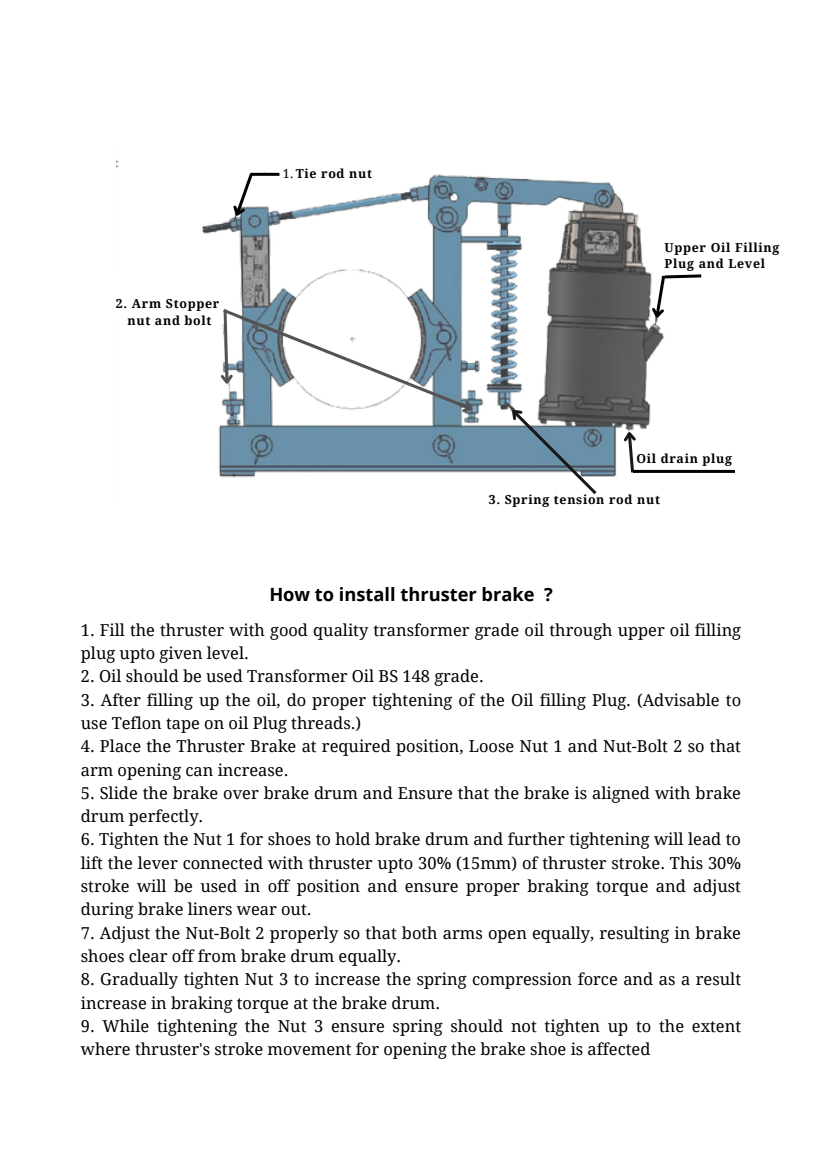
<style>
.page{position:relative;width:822px;height:1176px;background:#fff}
.page>*{position:absolute;margin:0;border:0;box-sizing:border-box;transform-origin:0 0}
.t1{font:700 18.2px "Open Sans";color:#000}
.t2{font:16.4px/23.2px "Droid Serif";color:#000}
.t3{font:700 12.4px/16.4px "Droid Serif";letter-spacing:.055em;color:#000;text-align:center}
.s1{font-weight:400}
</style>
<div class="page">
<img style="left:117px;top:160px;width:548px;height:318px">
<div style="left:265px;top:160px;width:95px;height:29px;background:#fff"></div>
<svg style="left:227px;top:170px;width:28px;height:52px"></svg>
<hr style="left:250px;top:173px;width:29px;height:3px;background:#000">
<div style="left:0;top:271px;width:236px;height:52px;background:#fff"></div>
<svg style="left:218px;top:306px;width:261px;height:113px"></svg>
<div style="left:662px;top:219px;width:79px;height:57px;background:#fff"></div>
<svg style="left:648px;top:272px;width:54px;height:50px"></svg>
<div style="left:630px;top:432px;width:105px;height:102px;background:#fff"></div>
<svg style="left:620px;top:428px;width:19px;height:48px"></svg>
<hr style="left:633px;top:470px;width:103px;height:3px;background:#000">
<div style="left:348px;top:477px;width:280px;height:37px;background:#fff"></div>
<svg style="left:504px;top:402px;width:96px;height:93px"></svg>
<h5 class="t3" style="left:116px;top:296px;width:105px">2. Arm Stopper nut and bolt</h5>
<h5 class="t3" style="left:283px;top:166px;width:91px"><span class="s1">1.</span>Tie rod nut</h5>
<h3 class="t3" style="left:665px;top:239px;width:116px;text-align:left">Upper Oil Filling<br>Plug and Level</h3>
<h4 class="t3" style="left:636px;top:451px;width:97px">Oil drain plug</h4>
<h5 class="t3" style="left:489px;top:492px;width:173px">3. Spring tension rod nut</h5>
<p class="t1" style="left:269px;top:582px;width:285px">How to install thruster brake ?</p>
<p class="t2" style="left:81px;top:619px;width:662px">1. Fill the thruster with good quality transformer grade oil through upper oil filling plug upto given level.</p>
<p class="t2" style="left:81px;top:665px;width:404px">2. Oil should be used Transformer Oil BS 148 grade.</p>
<p class="t2" style="left:81px;top:688px;width:662px">3. After filling up the oil, do proper tightening of the Oil filling Plug. (Advisable to use Teflon tape on oil Plug threads.)</p>
<p class="t2" style="left:81px;top:735px;width:662px">4. Place the Thruster Brake at required position, Loose Nut 1 and Nut-Bolt 2 so that arm opening can increase.</p>
<p class="t2" style="left:81px;top:782px;width:662px">5. Slide the brake over brake drum and Ensure that the brake is aligned with brake drum perfectly.</p>
<p class="t2" style="left:81px;top:828px;width:662px;text-align:justify">6. Tighten the Nut 1 for shoes to hold brake drum and further tightening will lead to lift the lever connected with thruster upto 30% (15mm) of thruster stroke. This 30% stroke will be used in off position and ensure proper braking torque and adjust during brake liners wear out.</p>
<p class="t2" style="left:81px;top:921px;width:662px">7. Adjust the Nut-Bolt 2 properly so that both arms open equally, resulting in brake shoes clear off from brake drum equally.</p>
<p class="t2" style="left:81px;top:968px;width:662px">8. Gradually tighten Nut 3 to increase the spring compression force and as a result increase in braking torque at the brake drum.</p>
<p class="t2" style="left:81px;top:1015px;width:662px">9. While tightening the Nut 3 ensure spring should not tighten up to the extent where thruster's stroke movement for opening the brake shoe is affected</p>
</div>
